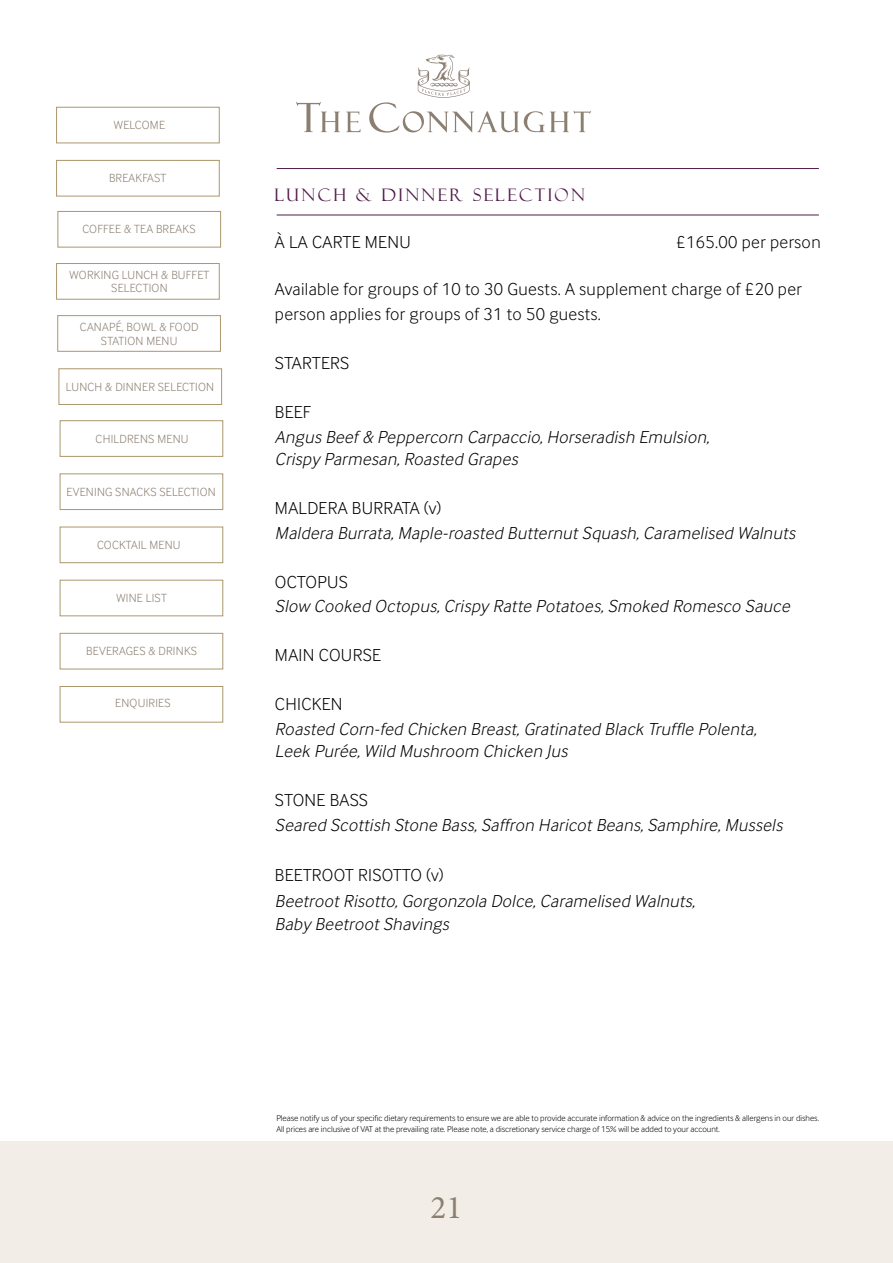
<style>
.page{position:relative;width:893px;height:1263px;background:#fff}
.page>*{position:absolute;margin:0;border:0;box-sizing:border-box;transform-origin:0 0}
.t1{font:33px "Minion Pro";color:#8b7f72}
.t2{font:italic 300 18px/22.5px "Inter Face";letter-spacing:.02em;color:#000}
.t3{font:300 18px/24.5px "Inter Face";letter-spacing:.02em;color:#000}
.t4{font:17.25px "Felix Titling";letter-spacing:.14em;color:#511b4a}
.t5{font:300 12.15px/13.6px "Inter Face";letter-spacing:.02em;color:#8b7f72;text-align:center}
.t6{font:300 8.7px/10.5px "Inter Face";color:#000}
</style>
<div class="page">
<div style="left:0;top:1142px;width:893px;height:121px;background:#f2ede6"></div>
<svg style="left:369px;top:55px;width:222px;height:78px"></svg>
<svg style="left:346px;top:112px;width:14px;height:20px"></svg>
<svg style="left:297px;top:102px;width:43px;height:30px"></svg>
<hr style="left:277px;top:168px;width:542px;height:1px;background:#511b4a">
<hr style="left:277px;top:215px;width:542px;height:1px;background:#511b4a">
<div style="left:56px;top:107px;width:163px;height:36px;border:1px solid #ab976e"></div>
<div style="left:56px;top:160px;width:163px;height:36px;border:1px solid #ab976e"></div>
<div style="left:56px;top:263px;width:163px;height:36px;border:1px solid #ab976e"></div>
<div style="left:58px;top:315px;width:163px;height:36px;border:1px solid #ab976e"></div>
<div style="left:59px;top:369px;width:163px;height:36px;border:1px solid #ab976e"></div>
<div style="left:60px;top:420px;width:163px;height:37px;border:1px solid #ab976e"></div>
<div style="left:60px;top:474px;width:163px;height:36px;border:1px solid #ab976e"></div>
<div style="left:60px;top:527px;width:163px;height:36px;border:1px solid #ab976e"></div>
<div style="left:60px;top:580px;width:163px;height:36px;border:1px solid #ab976e"></div>
<div style="left:60px;top:633px;width:163px;height:36px;border:1px solid #ab976e"></div>
<div style="left:60px;top:686px;width:163px;height:36px;border:1px solid #ab976e"></div>
<div style="left:58px;top:211px;width:163px;height:36px;border:1px solid #ab976e"></div>
<p class="t5" style="left:114px;top:118px;width:53px">WELCOME</p>
<p class="t5" style="left:109px;top:171px;width:59px">BREAKFAST</p>
<p class="t5" style="left:82px;top:222px;width:115px">COFFEE &amp; TEA BREAKS</p>
<p class="t5" style="left:70px;top:268px;width:141px">WORKING LUNCH &amp; BUFFET<br>SELECTION</p>
<p class="t5" style="left:80px;top:320px;width:120px">CANAPÉ, BOWL &amp; FOOD<br>STATION MENU</p>
<p class="t5" style="left:66px;top:380px;width:150px">LUNCH &amp; DINNER SELECTION</p>
<p class="t5" style="left:96px;top:432px;width:94px">CHILDRENS MENU</p>
<p class="t5" style="left:67px;top:485px;width:151px">EVENING SNACKS SELECTION</p>
<p class="t5" style="left:97px;top:538px;width:85px">COCKTAIL MENU</p>
<p class="t5" style="left:116px;top:591px;width:52px">WINE LIST</p>
<p class="t5" style="left:86px;top:644px;width:112px">BEVERAGES &amp; DRINKS</p>
<p class="t5" style="left:115px;top:696px;width:57px">ENQUIRIES</p>
<p class="t4" style="left:275px;top:185px;width:311px">LUNCH &amp; DINNER SELECTION</p>
<p class="t3" style="left:275px;top:230px;width:137px">À LA CARTE MENU</p>
<p class="t3" style="left:676px;top:230px;width:146px">£165.00 per person</p>
<p class="t3" style="left:275px;top:277px;width:528px">Available for groups of 10 to 30 Guests. A supplement charge of £20 per person applies for groups of 31 to 50 guests.</p>
<p class="t3" style="left:275px;top:351px;width:76px">STARTERS</p>
<p class="t3" style="left:275px;top:400px;width:38px">BEEF</p>
<p class="t2" style="left:275px;top:425px;width:440px">Angus Beef &amp; Peppercorn Carpaccio,Horseradish Emulsion,<br>Crispy Parmesan,Roasted Grapes</p>
<p class="t3" style="left:275px;top:496px;width:168px">MALDERA BURRATA (v)</p>
<p class="t2" style="left:275px;top:521px;width:525px">Maldera Burrata,Maple-roasted ButternutSquash,Caramelised Walnuts</p>
<p class="t3" style="left:275px;top:569px;width:74px">OCTOPUS</p>
<p class="t2" style="left:275px;top:595px;width:520px">Slow Cooked Octopus,Crispy Ratte Potatoes,Smoked Romesco Sauce</p>
<p class="t3" style="left:275px;top:643px;width:107px">MAIN COURSE</p>
<p class="t3" style="left:275px;top:692px;width:69px">CHICKEN</p>
<p class="t2" style="left:275px;top:717px;width:487px">Roasted Corn-fed Chicken Breast,Gratinated Black Truffle Polenta,<br>Leek Purée,Wild Mushroom Chicken Jus</p>
<p class="t3" style="left:275px;top:788px;width:95px">STONE BASS</p>
<p class="t2" style="left:275px;top:813px;width:513px">Seared Scottish Stone Bass,Saffron HaricotBeans,Samphire,Mussels</p>
<p class="t3" style="left:275px;top:863px;width:170px">BEETROOT RISOTTO (v)</p>
<p class="t2" style="left:275px;top:890px;width:425px">BeetrootRisotto,Gorgonzola Dolce,Caramelised Walnuts,<br>Baby BeetrootShavings</p>
<p class="t6" style="left:276px;top:1113px;width:544px">Please notify us of your specific dietary requirements to ensure we are able to provide accurate information &amp; advice on the ingredients &amp; allergens in our dishes.<br>All prices are inclusive of VAT at the prevailing rate. Please note, a discretionary service charge of 15% will be added to your account.</p>
<h1 class="t1" style="left:431px;top:1185px;width:33px">21</h1>
</div>
